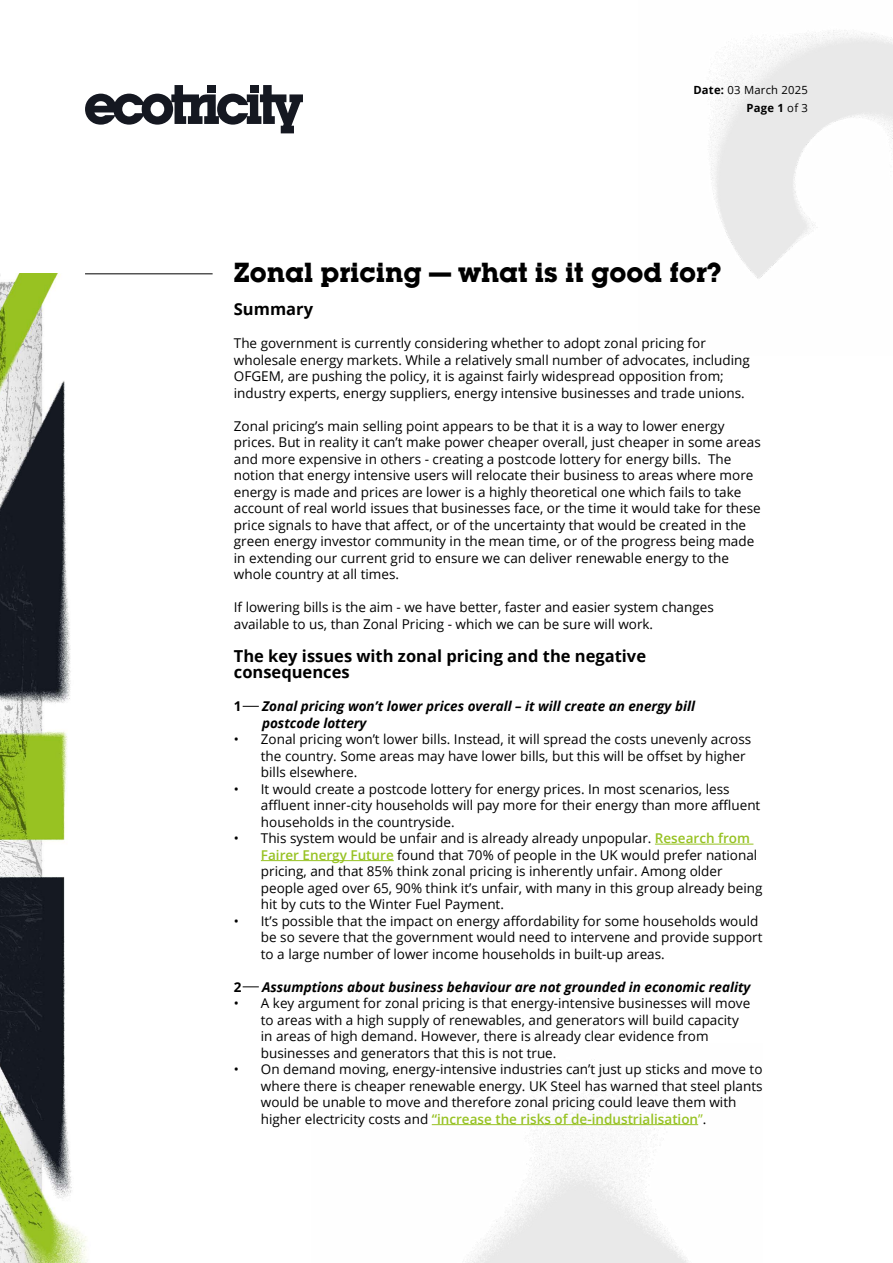
<style>
.page{position:relative;width:893px;height:1263px;background:#fff}
.page>*{position:absolute;margin:0;border:0;box-sizing:border-box;transform-origin:0 0}
.t1{font:700 27px "Lubalin Graph Std";color:#000}
.t2{font:700 16.5px/16.5px "Open Sans";color:#000}
.t3{font:13.5px/16.5px "Open Sans";color:#000}
.t4{font:italic 700 13.5px/16.5px "Open Sans";color:#000}
.t5{font:700 13.5px "Open Sans";color:#000}
.t6{font:11.25px/18px "Open Sans";letter-spacing:.02em;color:#000;text-align:right}
.s1{font-weight:700}
.s2{font-weight:600;color:#97c223}
.s3{color:#97c223}
</style>
<div class="page">
<img style="left:0;top:274px;width:88px;height:989px">
<hr style="left:85px;top:274px;width:128px;height:1px;background:#000">
<hr style="left:655px;top:844px;width:98px;height:1px;background:#97c223">
<hr style="left:261px;top:860px;width:133px;height:1px;background:#97c223">
<hr style="left:432px;top:1124px;width:266px;height:1px;background:#97c223">
<svg style="left:243px;top:706px;width:16px;height:1px"></svg>
<svg style="left:243px;top:986px;width:16px;height:1px"></svg>
<svg style="left:85px;top:85px;width:218px;height:48px"></svg>
<div style="left:207px;top:85px;width:9px;height:8px;background:#151821"></div>
<div style="left:250px;top:85px;width:8px;height:8px;background:#151821"></div>
<p class="t6" style="left:693px;top:80px;width:116px"><span class="s1">Date:</span> 03 March 2025<br><span class="s1">Page 1</span> of 3</p>
<h1 class="t1" style="left:234px;top:255px;width:489px">Zonal pricing — what is it good for?</h1>
<p class="t2" style="left:234px;top:300px;width:81px">Summary</p>
<p class="t3" style="left:234px;top:335px;width:518px">The government is currently considering whether to adopt zonal pricing for wholesale energy markets. While a relatively small number of advocates, including OFGEM, are pushing the policy, it is against fairly widespread opposition from; industry experts, energy suppliers, energy intensive businesses and trade unions.</p>
<p class="t3" style="left:234px;top:417px;width:528px">Zonal pricing’s main selling point appears to be that it is a way to lower energy prices. But in reality it can’t make power cheaper overall, just cheaper in some areas and more expensive in others - creating a postcode lottery for energy bills. The notion that energy intensive users will relocate their business to areas where more energy is made and prices are lower is a highly theoretical one which fails to take account of real world issues that businesses face, or the time it would take for these price signals to have that affect, or of the uncertainty that would be created in the green energy investor community in the mean time, or of the progress being made in extending our current grid to ensure we can deliver renewable energy to the whole country at all times.</p>
<p class="t3" style="left:234px;top:598px;width:481px">If lowering bills is the aim - we have better, faster and easier system changes available to us, than Zonal Pricing - which we can be sure will work.</p>
<p class="t2" style="left:234px;top:647px;width:414px">The key issues with zonal pricing and the negative consequences</p>
<p class="t5" style="left:234px;top:697px;width:9px">1</p>
<p class="t4" style="left:262px;top:698px;width:435px">Zonal pricing won’t lower prices overall – it will create an energy bill postcode lottery</p>
<p class="t3" style="left:261px;top:730px;width:492px;text-indent:-27px">• Zonal pricing won’t lower bills. Instead, it will spread the costs unevenly across the country. Some areas may have lower bills, but this will be offset by higher bills elsewhere.</p>
<p class="t3" style="left:261px;top:780px;width:501px;text-indent:-27px">• It would create a postcode lottery for energy prices. In most scenarios, less affluent inner-city households will pay more for their energy than more affluent households in the countryside.</p>
<p class="t3" style="left:261px;top:829px;width:503px;text-indent:-27px">• This system would be unfair and is already already unpopular. <span class="s2">Research from Fairer Energy Future</span> found that 70% of people in the UK would prefer national pricing, and that 85% think zonal pricing is inherently unfair. Among older people aged over 65, 90% think it’s unfair, with many in this group already being hit by cuts to the Winter Fuel Payment.</p>
<p class="t3" style="left:261px;top:912px;width:503px;text-indent:-27px">• It’s possible that the impact on energy affordability for some households would be so severe that the government would need to intervene and provide support to a large number of lower income households in built-up areas.</p>
<p class="t5" style="left:234px;top:977px;width:9px">2</p>
<p class="t4" style="left:262px;top:978px;width:490px">Assumptions about business behaviour are not grounded in economic reality</p>
<p class="t3" style="left:261px;top:995px;width:491px;text-indent:-27px">• A key argument for zonal pricing is that energy-intensive businesses will move to areas with a high supply of renewables, and generators will build capacity in areas of high demand. However, there is already clear evidence from businesses and generators that this is not true.</p>
<p class="t3" style="left:261px;top:1060px;width:503px;text-indent:-27px">• On demand moving, energy-intensive industries can’t just up sticks and move to where there is cheaper renewable energy. UK Steel has warned that steel plants would be unable to move and therefore zonal pricing could leave them with higher electricity costs and <span class="s2">“increase the risks of de-industrialisation</span><span class="s3">”</span>.</p>
</div>
